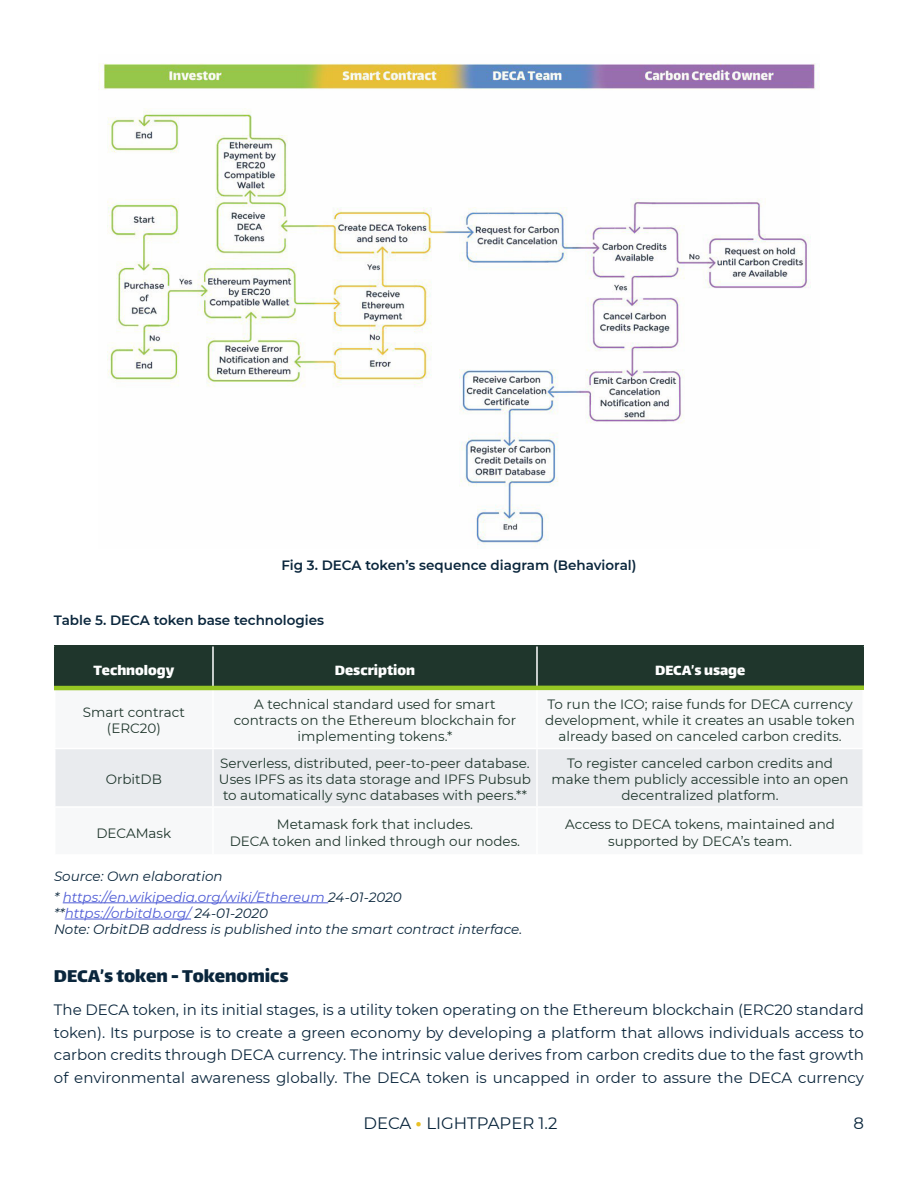
<style>
.page{position:relative;width:918px;height:1188px;background:#fff}
.page>*{position:absolute;margin:0;border:0;box-sizing:border-box;transform-origin:0 0}
.Titulo{font:21px "Lalezar";color:#0a263c}
.t1{font:16.5px "Lalezar";color:#fff}
.t2{font:16.5px "Montserrat";color:#0a263c}
.Opcion1{font:15px/22.5px "Montserrat";color:#0a263c;text-align:justify}
.Opcion1-2{font:13.5px/16.2px "Montserrat";color:#1f362c;text-align:center}
.Opcion1-3{font:italic 13.5px "Montserrat";color:#4f5cd6}
.Opcion1-4{font:italic 13.5px "Montserrat";color:#0a263c}
.Texto{font:600 13.5px "Montserrat";color:#0a263c}
.s1{color:#0a263c}
.s2{font-weight:900;color:#e9c026}
</style>
<div class="page">
<hr style="left:63px;top:902px;width:265px;height:1px;background:#4f5cd6">
<hr style="left:65px;top:919px;width:126px;height:1px;background:#4f5cd6">
<div style="left:55px;top:646px;width:807px;height:40px;background:#1f362c"></div>
<svg style="left:55px;top:690px;width:756px;height:1px"></svg>
<div style="left:55px;top:749px;width:807px;height:57px;background:#e9ebee"></div>
<hr style="left:54px;top:645px;width:159px;height:1px;background:#1f362c">
<hr style="left:54px;top:646px;width:1px;height:42px;background:#1f362c">
<hr style="left:213px;top:645px;width:324px;height:1px;background:#1f362c">
<hr style="left:537px;top:645px;width:327px;height:1px;background:#1f362c">
<hr style="left:862px;top:646px;width:2px;height:42px;background:#1f362c">
<hr style="left:212px;top:646px;width:2px;height:42px;background:#fff">
<hr style="left:536px;top:646px;width:2px;height:42px;background:#fff">
<hr style="left:212px;top:688px;width:2px;height:60px;background:#fff">
<hr style="left:536px;top:688px;width:2px;height:60px;background:#fff">
<hr style="left:212px;top:749px;width:2px;height:57px;background:#fff">
<hr style="left:536px;top:749px;width:2px;height:57px;background:#fff">
<hr style="left:54px;top:686px;width:810px;height:4px;background:#95c623">
<img style="left:99px;top:63px;width:717px;height:483px">
<p class="Texto" style="left:281px;top:555px;width:357px">Fig 3. DECA token’s sequence diagram (Behavioral)</p>
<p class="Texto" style="left:54px;top:611px;width:272px">Table 5. DECA token base technologies</p>
<p class="t1" style="left:93px;top:660px;width:83px">Technology</p>
<p class="t1" style="left:335px;top:660px;width:82px">Description</p>
<p class="t1" style="left:655px;top:660px;width:92px">DECA’s usage</p>
<p class="Opcion1-2" style="left:83px;top:704px;width:104px">Smart contract (ERC20)</p>
<p class="Opcion1-2" style="left:234px;top:695px;width:284px">A technical standard used for smart contracts on the Ethereum blockchain for implementing tokens.*</p>
<p class="Opcion1-2" style="left:545px;top:695px;width:311px">To run the ICO; raise funds for DECA currency development, while it creates an usable token already based on canceled carbon credits.</p>
<p class="Opcion1-2" style="left:106px;top:771px;width:58px">OrbitDB</p>
<p class="Opcion1-2" style="left:219px;top:755px;width:313px">Serverless, distributed, peer-to-peer database.<br>Uses IPFS as its data storage and IPFS Pubsub to automatically sync databases with peers.**</p>
<p class="Opcion1-2" style="left:552px;top:755px;width:299px">To register canceled carbon credits and make them publicly accessible into an open decentralized platform.</p>
<p class="Opcion1-2" style="left:96px;top:824px;width:76px">DECAMask</p>
<p class="Opcion1-4" style="left:54px;top:867px;width:170px">Source: Own elaboration</p>
<p class="Opcion1-2" style="left:277px;top:816px;width:198px">Metamask fork that includes.</p>
<p class="Opcion1-2" style="left:230px;top:832px;width:292px">DECA token and linked through our nodes.</p>
<p class="Opcion1-3" style="left:54px;top:888px;width:349px"><span class="s1">*</span> https://en.wikipedia.org/wiki/Ethereum <span class="s1">24-01-2020</span></p>
<p class="Opcion1-3" style="left:54px;top:904px;width:216px"><span class="s1">**</span>https://orbitdb.org/ <span class="s1">24-01-2020</span></p>
<p class="Opcion1-4" style="left:54px;top:920px;width:470px">Note: OrbitDB address is published into the smart contract interface.</p>
<p class="Titulo" style="left:54px;top:963px;width:236px">DECA’s token - Tokenomics</p>
<p class="Opcion1-2" style="left:565px;top:816px;width:271px">Access to DECA tokens, maintained and supported by DECA’s team.</p>
<p class="Opcion1" style="left:54px;top:998px;width:812px">The DECA token, in its initial stages, is a utility token operating on the Ethereum blockchain (ERC20 standard token). Its purpose is to create a green economy by developing a platform that allows individuals access to carbon credits through DECA currency. The intrinsic value derives from carbon credits due to the fast growth of environmental awareness globally. The DECA token is uncapped in order to assure the DECA currency</p>
<p class="t2" style="left:363px;top:1112px;width:196px">DECA <span class="s2">·</span> LIGHTPAPER 1.2</p>
<p class="t2" style="left:853px;top:1112px;width:12px">8</p>
</div>
